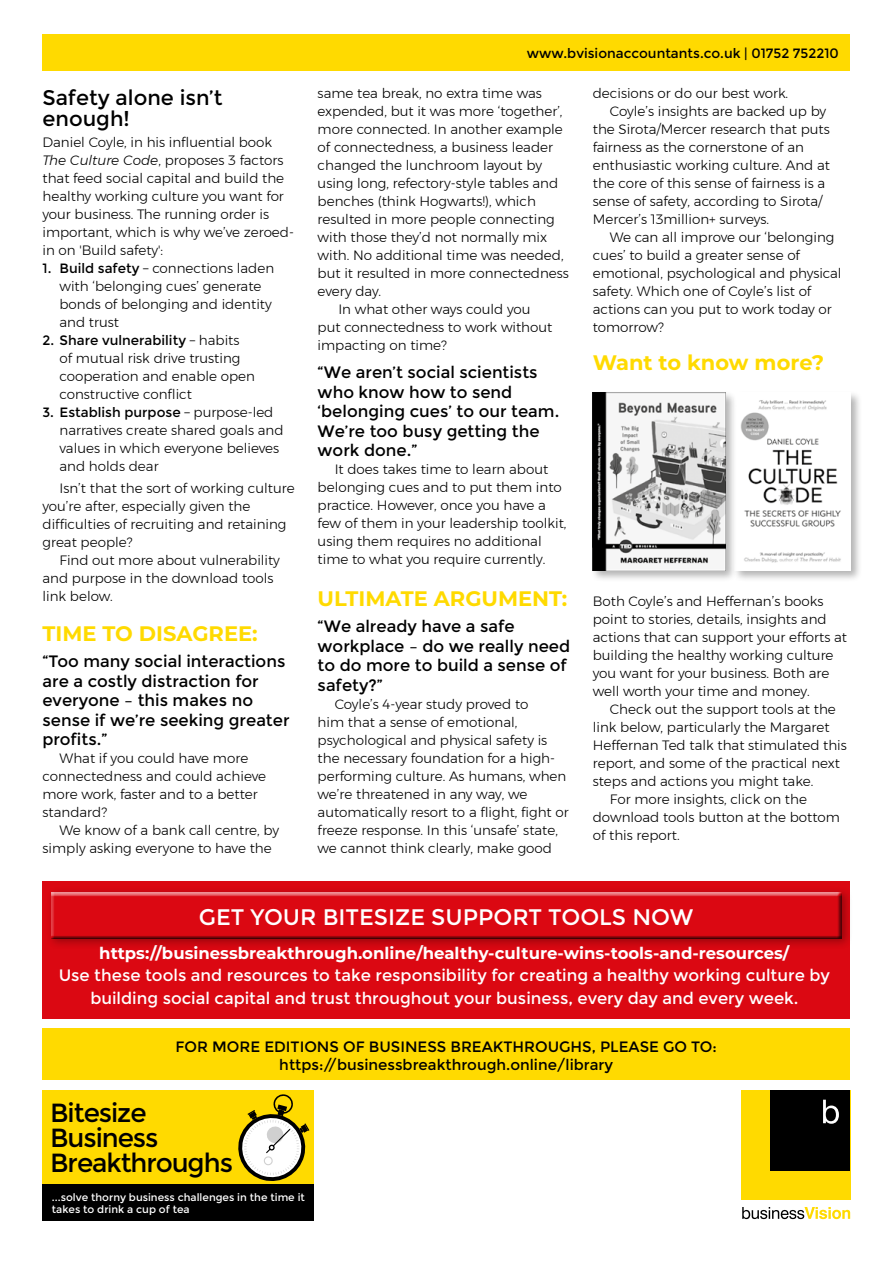
<style>
.page{position:relative;width:893px;height:1263px;background:#fff}
.page>*{position:absolute;margin:0;border:0;box-sizing:border-box;transform-origin:0 0}
.body{font:26.25px "Montserrat";letter-spacing:-.04em;color:#000}
.SUBHEAD_SM{font:22.5px "Montserrat";color:#fff}
.GREEN_SUBHEAD{font:700 21px "Montserrat";color:#ffda00}
.SUBHEAD{font:21px/21px "Montserrat";color:#000}
.SUBHEAD_SM-2{font:16.5px/19.5px "Montserrat";color:#000}
.SUBHEAD-2{font:16.5px/22.5px "Montserrat";color:#fff;text-align:center}
.SUBHEAD-3{font:700 16.5px "Montserrat";color:#fff}
.SUBHEAD-4{font:15px/18px "Montserrat";color:#000;text-align:center}
.body-2{font:300 13.5px/18px "Montserrat";color:#000}
.BULLIT{font:300 13.5px/18px "Montserrat";color:#000}
.t1{font:13.5px "Montserrat";color:#000}
.body-3{font:10.5px/12px "Montserrat";color:#fff}
.s1{font-style:italic}
.s2{font-weight:400}
</style>
<div class="page">
<div style="left:43px;top:34px;width:807px;height:36px;background:#ffda00"></div>
<div style="left:43px;top:1029px;width:807px;height:51px;background:#ffda00"></div>
<div style="left:43px;top:1090px;width:271px;height:96px;background:#ffda00"></div>
<svg style="left:238px;top:1094px;width:71px;height:87px"></svg>
<div style="left:43px;top:1184px;width:271px;height:36px;background:#000"></div>
<div style="left:741px;top:1090px;width:109px;height:109px;background:#ffda00"></div>
<div style="left:770px;top:1090px;width:80px;height:80px;background:#000"></div>
<svg style="left:742px;top:1207px;width:108px;height:12px"></svg>
<svg style="left:823px;top:1100px;width:16px;height:24px"></svg>
<div style="left:43px;top:881px;width:807px;height:137px;background:#db0812"></div>
<div style="left:45px;top:886px;width:808px;height:64px;background:#000;opacity:.3"></div>
<div style="left:47px;top:887px;width:798px;height:53px;background:#d60711"></div>
<div style="left:48px;top:889px;width:798px;height:51px;background:#000;opacity:.75"></div>
<div style="left:732px;top:390px;width:130px;height:192px;background:#000;opacity:.3"></div>
<img style="left:737px;top:392px;width:113px;height:178px">
<div style="left:591px;top:390px;width:146px;height:192px;background:#000;opacity:.3"></div>
<img style="left:593px;top:392px;width:132px;height:178px">
<p class="SUBHEAD" style="left:43px;top:88px;width:182px">Safety alone isn’t enough!</p>
<p class="body-2" style="left:43px;top:132px;width:253px">Daniel Coyle, in his influential book <span class="s1">The Culture Code</span>, proposes 3 factors that feed social capital and build the healthy working culture you want for your business. The running order is important, which is why we’ve zeroed&shy;in on 'Build safety':</p>
<p class="BULLIT" style="left:60px;top:258px;width:216px;text-indent:-17px"><span class="s2">1. Build safety</span> – connections laden with ‘belonging cues’ generate bonds of belonging and identity and trust</p>
<p class="BULLIT" style="left:60px;top:330px;width:197px;text-indent:-17px"><span class="s2">2. Share vulnerability</span> – habits of mutual risk drive trusting cooperation and enable open constructive conflict</p>
<p class="BULLIT" style="left:60px;top:402px;width:225px;text-indent:-17px"><span class="s2">3. Establish purpose</span> – purpose-led narratives create shared goals and values in which everyone believes and holds dear</p>
<p class="body-2" style="left:43px;top:479px;width:254px;text-indent:17px">Isn’t that the sort of working culture you’re after, especially given the difficulties of recruiting and retaining great people?</p>
<p class="body-2" style="left:43px;top:551px;width:239px;text-indent:17px">Find out more about vulnerability and purpose in the download tools link below.</p>
<p class="GREEN_SUBHEAD" style="left:43px;top:619px;width:217px">TIME TO DISAGREE:</p>
<p class="SUBHEAD_SM-2" style="left:43px;top:652px;width:249px">“Too many social interactions are a costly distraction for everyone – this makes no sense if we’re seeking greater profits.”</p>
<p class="body-2" style="left:43px;top:749px;width:225px;text-indent:17px">What if you could have more connectedness and could achieve more work, faster and to a better standard?</p>
<p class="body-2" style="left:43px;top:821px;width:238px;text-indent:17px">We know of a bank call centre, by simply asking everyone to have the</p>
<p class="t1" style="left:527px;top:45px;width:313px">www.bvisionaccountants.co.uk | 01752 752210</p>
<p class="body-2" style="left:318px;top:84px;width:253px">same tea break, no extra time was expended, but it was more ‘together’, more connected. In another example of connectedness, a business leader changed the lunchroom layout by using long, refectory-style tables and benches (think Hogwarts!), which resulted in more people connecting with those they’d not normally mix with. No additional time was needed, but it resulted in more connectedness every day.</p>
<p class="body-2" style="left:318px;top:300px;width:236px;text-indent:21px">In what other ways could you put connectedness to work without impacting on time?</p>
<p class="SUBHEAD_SM-2" style="left:318px;top:363px;width:243px">“We aren’t social scientists who know how to send ‘belonging cues’ to our team.<br>We’re too busy getting the work done.”</p>
<p class="body-2" style="left:318px;top:460px;width:250px;text-indent:17px">It does takes time to learn about belonging cues and to put them into practice. However, once you have a few of them in your leadership toolkit, using them requires no additional time to what you require currently.</p>
<p class="GREEN_SUBHEAD" style="left:318px;top:584px;width:251px">ULTIMATE ARGUMENT:</p>
<p class="SUBHEAD_SM-2" style="left:318px;top:617px;width:254px">“We already have a safe workplace – do we really need to do more to build a sense of safety?”</p>
<p class="body-2" style="left:318px;top:695px;width:253px;text-indent:17px">Coyle’s 4-year study proved to<br>him that a sense of emotional, psychological and physical safety is the necessary foundation for a high&shy;performing culture. As humans, when we’re threatened in any way, we automatically resort to a flight, fight or freeze response. In this ‘unsafe’ state, we cannot think clearly, make good</p>
<p class="body-2" style="left:593px;top:84px;width:197px">decisions or do our best work.</p>
<p class="body-2" style="left:593px;top:102px;width:239px;text-indent:17px">Coyle’s insights are backed up by the Sirota/Mercer research that puts fairness as the cornerstone of an enthusiastic working culture. And at the core of this sense of fairness is a sense of safety, according to Sirota/ Mercer’s 13million+ surveys.</p>
<p class="body-2" style="left:593px;top:228px;width:250px;text-indent:17px">We can all improve our ‘belonging cues’ to build a greater sense of emotional, psychological and physical safety. Which one of Coyle’s list of actions can you put to work today or tomorrow?</p>
<p class="GREEN_SUBHEAD" style="left:593px;top:348px;width:233px">Want to know more?</p>
<p class="body-2" style="left:593px;top:592px;width:256px">Both Coyle’s and Heffernan’s books point to stories, details, insights and actions that can support your efforts at building the healthy working culture you want for your business. Both are well worth your time and money.</p>
<p class="body-2" style="left:593px;top:700px;width:256px;text-indent:17px">Check out the support tools at the link below, particularly the Margaret Heffernan Ted talk that stimulated this report, and some of the practical next steps and actions you might take.</p>
<p class="body-2" style="left:593px;top:790px;width:249px;text-indent:17px">For more insights, click on the download tools button at the bottom of this report.</p>
<p class="SUBHEAD_SM" style="left:199px;top:904px;width:496px">GET YOUR BITESIZE SUPPORT TOOLS NOW</p>
<p class="SUBHEAD-3" style="left:99px;top:941px;width:692px">https://businessbreakthrough.online/healthy-culture-wins-tools-and-resources/</p>
<p class="SUBHEAD-2" style="left:59px;top:964px;width:773px">Use these tools and resources to take responsibility for creating a healthy working culture by building social capital and trust throughout your business, every day and every week.</p>
<p class="SUBHEAD-4" style="left:176px;top:1038px;width:543px">FOR MORE EDITIONS OF BUSINESS BREAKTHROUGHS, PLEASE GO TO: https://businessbreakthrough.online/library</p>
<p class="body" style="left:50px;top:1097px;width:98px">Bitesize</p>
<p class="body" style="left:50px;top:1123px;width:110px">Business</p>
<p class="body" style="left:50px;top:1148px;width:184px">Breakthroughs</p>
<p class="body-3" style="left:52px;top:1191px;width:255px">...solve thorny business challenges in the time it takes to drink a cup of tea</p>
</div>
